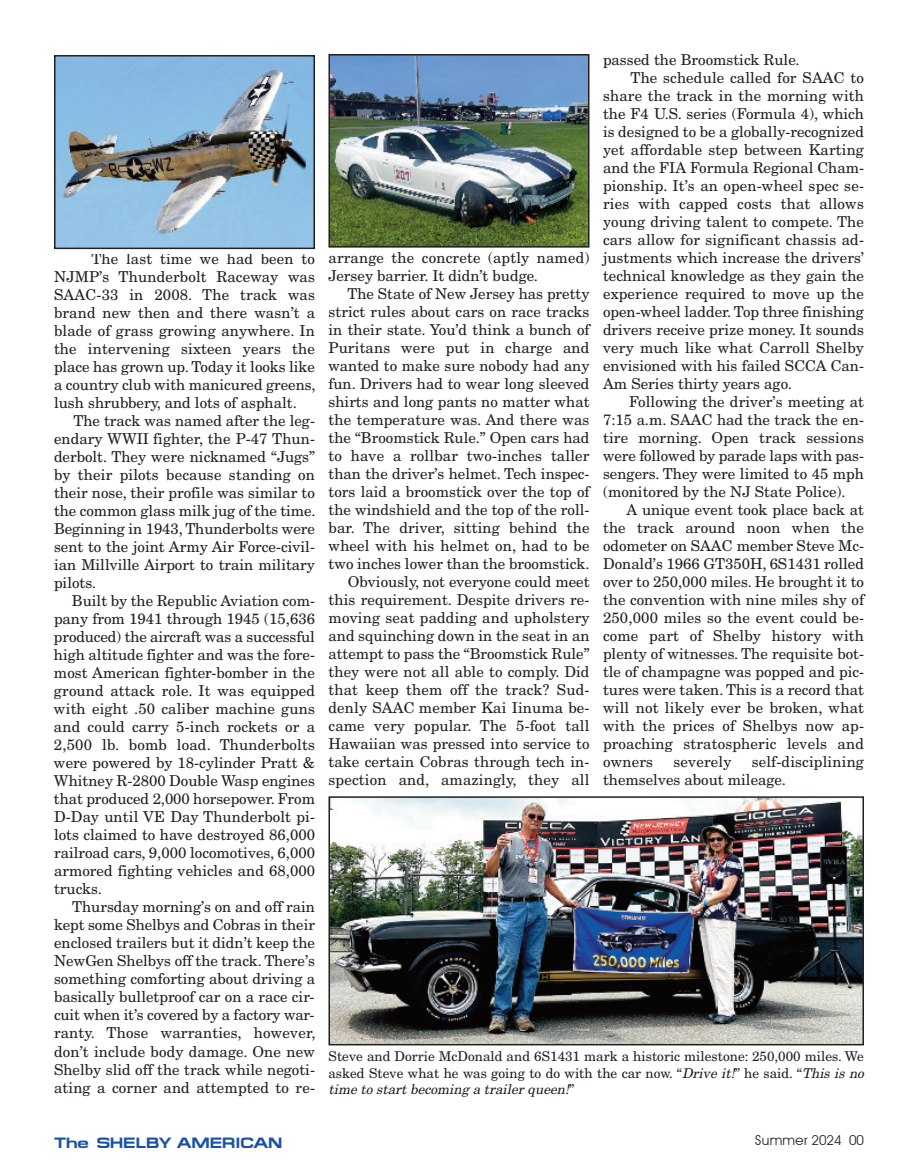
<style>
.page{position:relative;width:918px;height:1175px;background:#fff}
.page>*{position:absolute;margin:0;border:0;box-sizing:border-box;transform-origin:0 0}
.t1{font:15px/18px "New Century Schlbk";color:#231f20;text-align:justify}
.t2{font:700 15px "Micro Extend FLF";color:#1a52a3}
.t3{font:13.5px/16.2px "New Century Schlbk";color:#231f20}
.t4{font:13.5px "Avant Garde";color:#231f20}
.s1{font-style:italic}
</style>
<div class="page">
<div style="left:328px;top:54px;width:262px;height:198px;background:linear-gradient(to right,#fff,#fff)"></div>
<img style="left:331px;top:57px;width:256px;height:187px">
<div style="left:328px;top:54px;width:262px;height:193px;border:2px solid #231f20"></div>
<div style="left:54px;top:54px;width:261px;height:199px;background:linear-gradient(to right,#fff,#fff)"></div>
<img style="left:57px;top:58px;width:255px;height:188px">
<div style="left:54px;top:55px;width:261px;height:194px;border:2px solid #231f20"></div>
<img style="left:331px;top:799px;width:530px;height:243px">
<div style="left:328px;top:796px;width:536px;height:249px;border:2px solid #231f20"></div>
<p class="t1" style="left:54px;top:251px;width:263px;text-indent:37px">The last time we had been to NJMP’s Thunderbolt Raceway was SAAC-33 in 2008. The track was brand new then and there wasn’t a blade of grass growing anywhere. In the intervening sixteen years the place has grown up. Today it looks like a country club with manicured greens, lush shrubbery, and lots of asphalt.</p>
<p class="t1" style="left:54px;top:413px;width:263px;text-indent:19px">The track was named after the leg&shy;endary WWII fighter, the P-47 Thun&shy;derbolt. They were nicknamed “Jugs” by their pilots because standing on their nose, their profile was similar to the common glass milk jug of the time.<br>Beginning in 1943, Thunderbolts were sent to the joint Army Air Force-civil&shy;ian Millville Airport to train military pilots.</p>
<p class="t1" style="left:54px;top:593px;width:263px;text-indent:18px">Built by the Republic Aviation com&shy;pany from 1941 through 1945 (15,636 produced) the aircraft was a successful high altitude fighter and was the fore&shy;most American fighter-bomber in the ground attack role. It was equipped with eight .50 caliber machine guns and could carry 5-inch rockets or a 2,500 lb. bomb load. Thunderbolts were powered by 18-cylinder Pratt &amp; Whitney R-2800 Double Wasp engines that produced 2,000 horsepower. From D-Day until VE Day Thunderbolt pi&shy;lots claimed to have destroyed 86,000 railroad cars, 9,000 locomotives, 6,000 armored fighting vehicles and 68,000 trucks.</p>
<p class="t1" style="left:54px;top:899px;width:263px;text-indent:18px">Thursday morning’s on and off rain kept some Shelbys and Cobras in their enclosed trailers but it didn’t keep the NewGen Shelbys off the track. There’s something comforting about driving a basically bulletproof car on a race cir&shy;cuit when it’s covered by a factory war&shy;ranty. Those warranties, however, don’t include body damage. One new Shelby slid off the track while negoti&shy;ating a corner and attempted to re-</p>
<p class="t1" style="left:329px;top:250px;width:263px">arrange the concrete (aptly named)<br>Jersey barrier. It didn’t budge.</p>
<p class="t1" style="left:329px;top:286px;width:263px;text-align:right">The State of New Jersey has pretty strict rules about cars on race tracks in their state. You’d think a bunch of Puritans were put in charge and wanted to make sure nobody had any fun. Drivers had to wear long sleeved shirts and long pants no matter what the temperature was. And there was the “Broomstick Rule.” Open cars had to have a rollbar two-inches taller than the driver’s helmet. Tech inspec&shy;tors laid a broomstick over the top of the windshield and the top of the roll&shy;bar. The driver, sitting behind the wheel with his helmet on, had to be two inches lower than the broomstick.<br>Obviously, not everyone could meet this requirement. Despite drivers re&shy;moving seat padding and upholstery and squinching down in the seat in an attempt to pass the “Broomstick Rule” they were not all able to comply. Did that keep them off the track? Sud&shy;denly SAAC member Kai Iinuma be&shy;came very popular. The 5-foot tall Hawaiian was pressed into service to take certain Cobras through tech in&shy;spection and, amazingly, they all</p>
<p class="t1" style="left:603px;top:52px;width:198px">passed the Broomstick Rule.</p>
<p class="t1" style="left:631px;top:70px;width:235px">The schedule called for SAAC to</p>
<p class="t1" style="left:603px;top:88px;width:263px">share the track in the morning with</p>
<p class="t1" style="left:603px;top:106px;width:263px">the F4 U.S. series (Formula 4), which</p>
<p class="t1" style="left:603px;top:124px;width:263px">is designed to be a globally-recognized</p>
<p class="t1" style="left:603px;top:142px;width:262px">yet affordable step between Karting</p>
<p class="t1" style="left:603px;top:160px;width:263px">and the FIA Formula Regional Cham-</p>
<p class="t1" style="left:603px;top:178px;width:263px">pionship. It’s an open-wheel spec se-</p>
<p class="t1" style="left:603px;top:196px;width:263px">ries with capped costs that allows</p>
<p class="t1" style="left:603px;top:214px;width:263px">young driving talent to compete. The</p>
<p class="t1" style="left:603px;top:232px;width:263px">cars allow for significant chassis ad-</p>
<p class="t1" style="left:603px;top:250px;width:263px">justments which increase the drivers’</p>
<p class="t1" style="left:603px;top:268px;width:263px">technical knowledge as they gain the</p>
<p class="t1" style="left:603px;top:286px;width:262px">experience required to move up the</p>
<p class="t1" style="left:603px;top:304px;width:263px">open-wheel ladder. Top three finishing</p>
<p class="t1" style="left:603px;top:322px;width:263px">drivers receive prize money. It sounds</p>
<p class="t1" style="left:603px;top:340px;width:262px">very much like what Carroll Shelby</p>
<p class="t1" style="left:603px;top:358px;width:263px">envisioned with his failed SCCA Can-</p>
<p class="t1" style="left:603px;top:376px;width:191px">Am Series thirty years ago.</p>
<p class="t1" style="left:629px;top:394px;width:237px">Following the driver’s meeting at</p>
<p class="t1" style="left:603px;top:412px;width:263px">7:15 a.m. SAAC had the track the en-</p>
<p class="t1" style="left:603px;top:430px;width:263px">tire morning. Open track sessions</p>
<p class="t1" style="left:603px;top:448px;width:263px">were followed by parade laps with pas-</p>
<p class="t1" style="left:603px;top:466px;width:263px">sengers. They were limited to 45 mph</p>
<p class="t1" style="left:603px;top:484px;width:244px">(monitored by the NJ State Police).</p>
<p class="t1" style="left:627px;top:502px;width:239px">A unique event took place back at</p>
<p class="t1" style="left:603px;top:520px;width:262px">the track around noon when the</p>
<p class="t1" style="left:603px;top:538px;width:263px">odometer on SAAC member Steve Mc-</p>
<p class="t1" style="left:603px;top:556px;width:262px">Donald’s 1966 GT350H, 6S1431 rolled</p>
<p class="t1" style="left:603px;top:574px;width:262px">over to 250,000 miles. He brought it to</p>
<p class="t1" style="left:603px;top:592px;width:263px">the convention with nine miles shy of</p>
<p class="t1" style="left:603px;top:610px;width:263px">250,000 miles so the event could be-</p>
<p class="t1" style="left:603px;top:628px;width:263px">come part of Shelby history with</p>
<p class="t1" style="left:603px;top:646px;width:263px">plenty of witnesses. The requisite bot-</p>
<p class="t1" style="left:603px;top:664px;width:263px">tle of champagne was popped and pic-</p>
<p class="t1" style="left:603px;top:682px;width:263px">tures were taken. This is a record that</p>
<p class="t1" style="left:603px;top:700px;width:262px">will not likely ever be broken, what</p>
<p class="t1" style="left:603px;top:718px;width:263px">with the prices of Shelbys now ap-</p>
<p class="t1" style="left:603px;top:736px;width:262px">proaching stratospheric levels and</p>
<p class="t1" style="left:603px;top:754px;width:52px">owners</p>
<p class="t1" style="left:673px;top:754px;width:59px">severely</p>
<p class="t1" style="left:603px;top:754px;width:262px;text-indent:149px">self-disciplining themselves about mileage.</p>
<p class="t3" style="left:328px;top:1049px;width:540px">Steve and Dorrie McDonald and 6S1431 mark a historic milestone: 250,000 miles. We asked Steve what he was going to do with the car now. “<span class="s1">Drive it!</span>” he said. “<span class="s1">This is no time to start becoming a trailer queen!</span>”</p>
<p class="t2" style="left:54px;top:1134px;width:230px">The SHELBY AMERICAN</p>
<p class="t4" style="left:755px;top:1133px;width:111px">Summer 2024 00</p>
</div>
